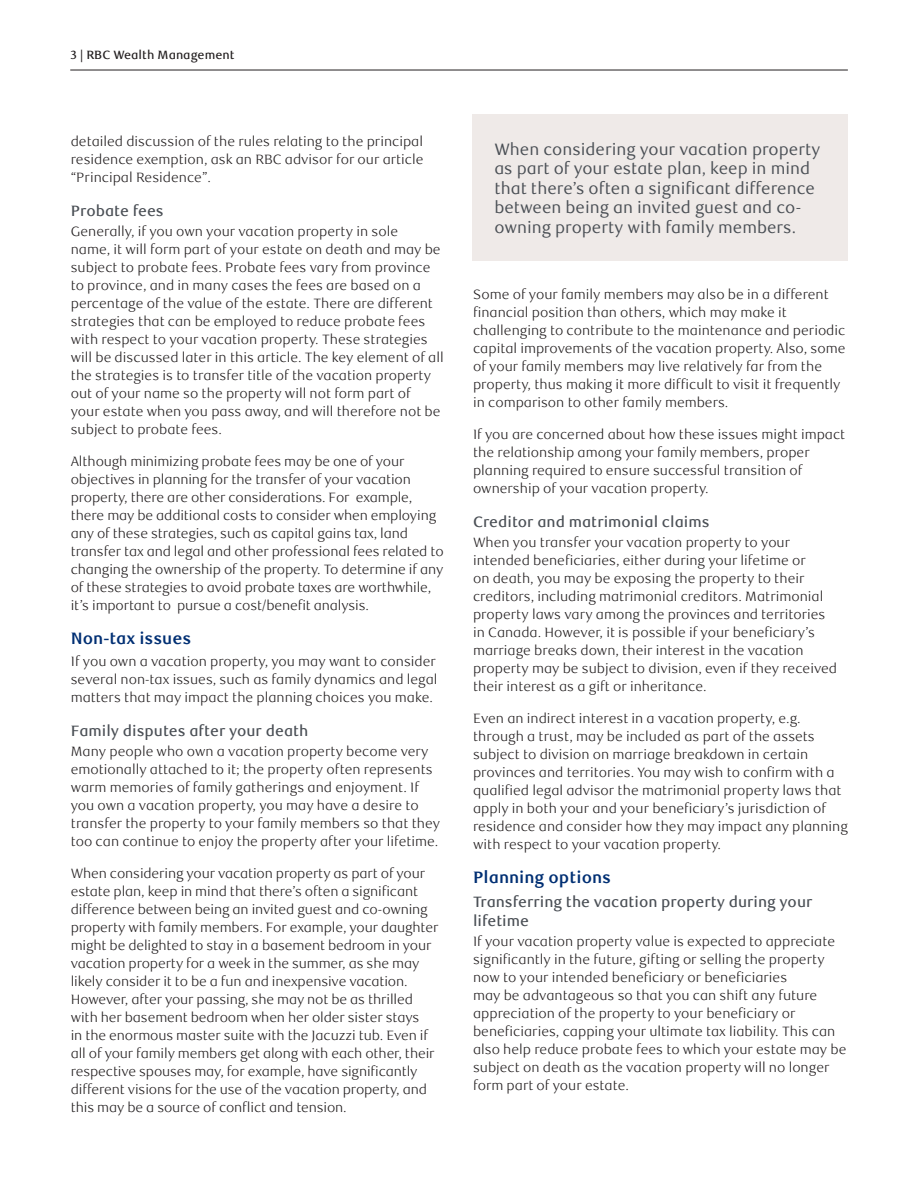
<style>
.page{position:relative;width:918px;height:1188px;background:#fff}
.page>*{position:absolute;margin:0;border:0;box-sizing:border-box;transform-origin:0 0}
.t1{font:16.5px/19.5px "RBC Text";color:#4a4f55}
._4-Text_Headline{font:700 16.5px "RBC Text";color:#002f73}
._6-Subhead_L1{font:500 15px/19.5px "RBC Text";color:#4a4f55}
._5-Body_Copy{font:300 13.5px/18px "RBC Text";color:#231f20}
.t2{font:500 12px "RBC Text";color:#231f20}
</style>
<div class="page">
<hr style="left:70px;top:70px;width:778px;height:1px;background:#231f20">
<div style="left:473px;top:114px;width:375px;height:147px;background:#efeae8"></div>
<p class="t2" style="left:71px;top:47px;width:165px">3 | RBC Wealth Management</p>
<p class="_5-Body_Copy" style="left:71px;top:132px;width:354px;text-align:justify">detailed discussion of the rules relating to the principal residence exemption, ask an RBC advisor for our article “Principal Residence”.</p>
<h3 class="_6-Subhead_L1" style="left:71px;top:201px;width:95px">Probate fees</h3>
<p class="_5-Body_Copy" style="left:71px;top:222px;width:374px">Generally, if you own your vacation property in sole<br>name, it will form part of your estate on death and may be subject to probate fees. Probate fees vary from province to province, and in many cases the fees are based on a percentage of the value of the estate. There are different strategies that can be employed to reduce probate fees with respect to your vacation property. These strategies will be discussed later in this article. The key element of all the strategies is to transfer title of the vacation property out of your name so the property will not form part of<br>your estate when you pass away, and will therefore not be subject to probate fees.</p>
<p class="_5-Body_Copy" style="left:71px;top:453px;width:374px">Although minimizing probate fees may be one of your objectives in planning for the transfer of your vacation property, there are other considerations. For example, there may be additional costs to consider when employing any of these strategies, such as capital gains tax, land transfer tax and legal and other professional fees related to changing the ownership of the property. To determine if any of these strategies to avoid probate taxes are worthwhile, it’s important to pursue a cost/benefit analysis.</p>
<h2 class="_4-Text_Headline" style="left:71px;top:628px;width:122px">Non-tax issues</h2>
<p class="_5-Body_Copy" style="left:71px;top:653px;width:368px">If you own a vacation property, you may want to consider several non-tax issues, such as family dynamics and legal matters that may impact the planning choices you make.</p>
<h3 class="_6-Subhead_L1" style="left:71px;top:721px;width:239px">Family disputes after your death</h3>
<p class="_5-Body_Copy" style="left:71px;top:743px;width:371px">Many people who own a vacation property become very emotionally attached to it; the property often represents warm memories of family gatherings and enjoyment. If you own a vacation property, you may have a desire to transfer the property to your family members so that they too can continue to enjoy the property after your lifetime.</p>
<p class="_5-Body_Copy" style="left:71px;top:865px;width:369px">When considering your vacation property as part of your estate plan, keep in mind that there’s often a significant difference between being an invited guest and co-owning property with family members. For example, your daughter might be delighted to stay in a basement bedroom in your vacation property for a week in the summer, as she may likely consider it to be a fun and inexpensive vacation.<br>However, after your passing, she may not be as thrilled with her basement bedroom when her older sister stays<br>in the enormous master suite with the Jacuzzi tub. Even if all of your family members get along with each other, their respective spouses may, for example, have significantly different visions for the use of the vacation property, and this may be a source of conflict and tension.</p>
<p class="t1" style="left:494px;top:140px;width:327px">When considering your vacation property as part of your estate plan, keep in mind that there’s often a significant difference between being an invited guest and co&shy;owning property with family members.</p>
<p class="_5-Body_Copy" style="left:473px;top:285px;width:374px">Some of your family members may also be in a different financial position than others, which may make it challenging to contribute to the maintenance and periodic capital improvements of the vacation property. Also, some of your family members may live relatively far from the property, thus making it more difficult to visit it frequently in comparison to other family members.</p>
<p class="_5-Body_Copy" style="left:473px;top:426px;width:374px">If you are concerned about how these issues might impact the relationship among your family members, proper planning required to ensure successful transition of ownership of your vacation property.</p>
<h3 class="_6-Subhead_L1" style="left:473px;top:512px;width:238px">Creditor and matrimonial claims</h3>
<p class="_5-Body_Copy" style="left:473px;top:534px;width:366px">When you transfer your vacation property to your intended beneficiaries, either during your lifetime or<br>on death, you may be exposing the property to their creditors, including matrimonial creditors. Matrimonial property laws vary among the provinces and territories in Canada. However, it is possible if your beneficiary’s marriage breaks down, their interest in the vacation property may be subject to division, even if they received their interest as a gift or inheritance.</p>
<p class="_5-Body_Copy" style="left:473px;top:710px;width:376px">Even an indirect interest in a vacation property, e.g. through a trust, may be included as part of the assets subject to division on marriage breakdown in certain provinces and territories. You may wish to confirm with a qualified legal advisor the matrimonial property laws that apply in both your and your beneficiary’s jurisdiction of residence and consider how they may impact any planning with respect to your vacation property.</p>
<h2 class="_4-Text_Headline" style="left:473px;top:867px;width:140px">Planning options</h2>
<h3 class="_6-Subhead_L1" style="left:473px;top:892px;width:341px">Transferring the vacation property during your lifetime</h3>
<p class="_5-Body_Copy" style="left:473px;top:933px;width:375px">If your vacation property value is expected to appreciate significantly in the future, gifting or selling the property now to your intended beneficiary or beneficiaries<br>may be advantageous so that you can shift any future appreciation of the property to your beneficiary or beneficiaries, capping your ultimate tax liability. This can also help reduce probate fees to which your estate may be subject on death as the vacation property will no longer form part of your estate.</p>
</div>
